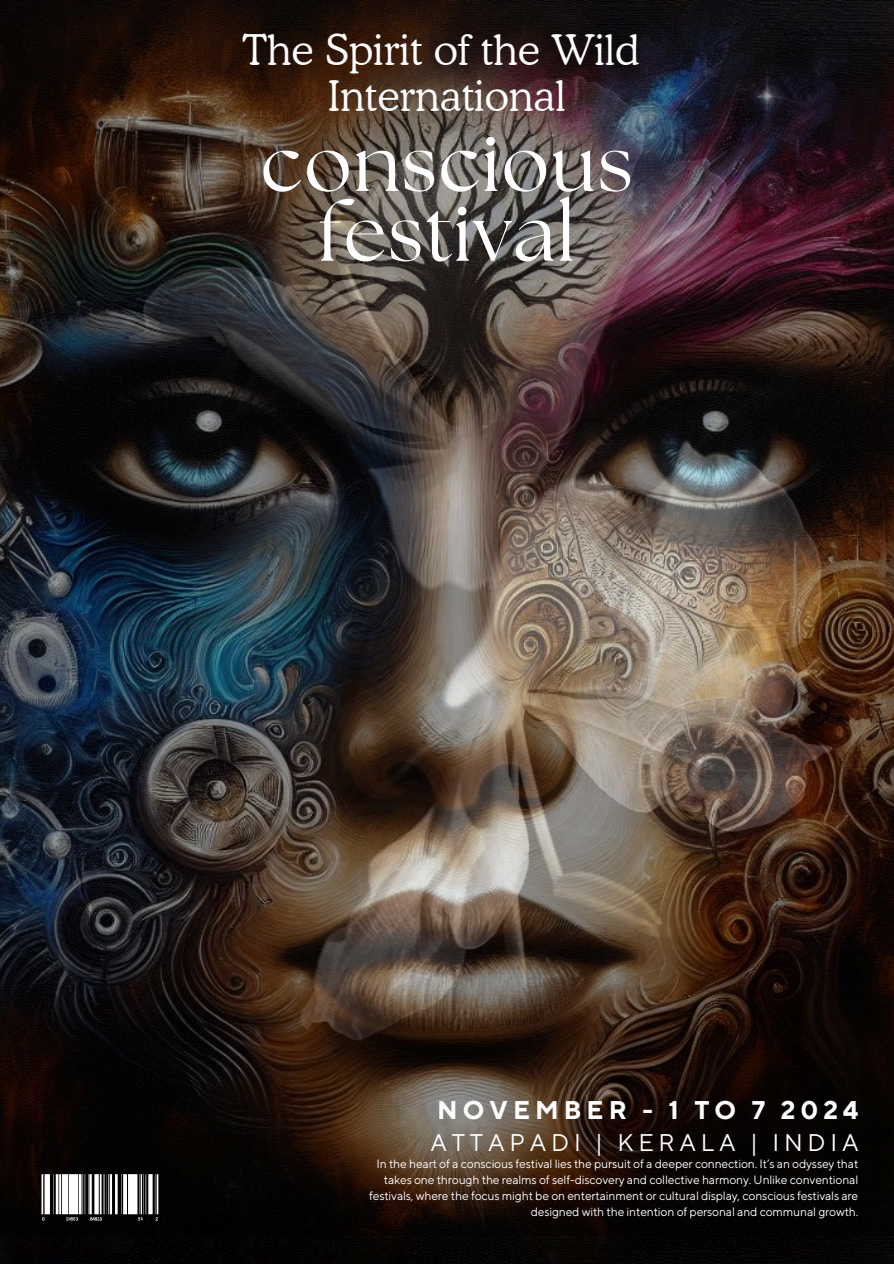
<style>
.page{position:relative;width:894px;height:1264px;background:#fff}
.page>*{position:absolute;margin:0;border:0;box-sizing:border-box;transform-origin:0 0}
.t1{font:79.5px/69.8px "The Seasons";letter-spacing:.02em;color:#fff;text-align:center}
.t2{font:300 42px/46.2px "Cooper BT";color:#fff;text-align:center}
.t3{font:700 25.5px "TT Norms Pro";letter-spacing:.2em;color:#fff}
.t4{font:24px "TT Norms Pro";letter-spacing:.2em;color:#fff}
.t5{font:12px/16px "TT Norms Pro";letter-spacing:-.01em;color:#fff;text-align:right}
</style>
<div class="page">
<div style="left:0;top:1235px;width:893px;height:28px;background:#050304"></div>
<img style="left:0;top:0;width:893px;height:1235px">
<svg style="left:41px;top:1174px;width:117px;height:46px"></svg>
<p class="t2" style="left:242px;top:27px;width:398px">The Spirit of the Wild<br>International</p>
<h1 class="t1" style="left:260px;top:133px;width:374px">conscious festival</h1>
<h2 class="t3" style="left:437px;top:1094px;width:422px">NOVEMBER - 1 TO 7 2024</h2>
<h2 class="t4" style="left:430px;top:1128px;width:429px">ATTAPADI | KERALA | INDIA</h2>
<h3 class="t5" style="left:369px;top:1156px;width:490px">In the heart of a conscious festival lies the pursuit of a deeper connection. It’s an odyssey that takes one through the realms of self-discovery and collective harmony. Unlike conventional festivals, where the focus might be on entertainment or cultural display, conscious festivals are designed with the intention of personal and communal growth.</h3>
</div>
